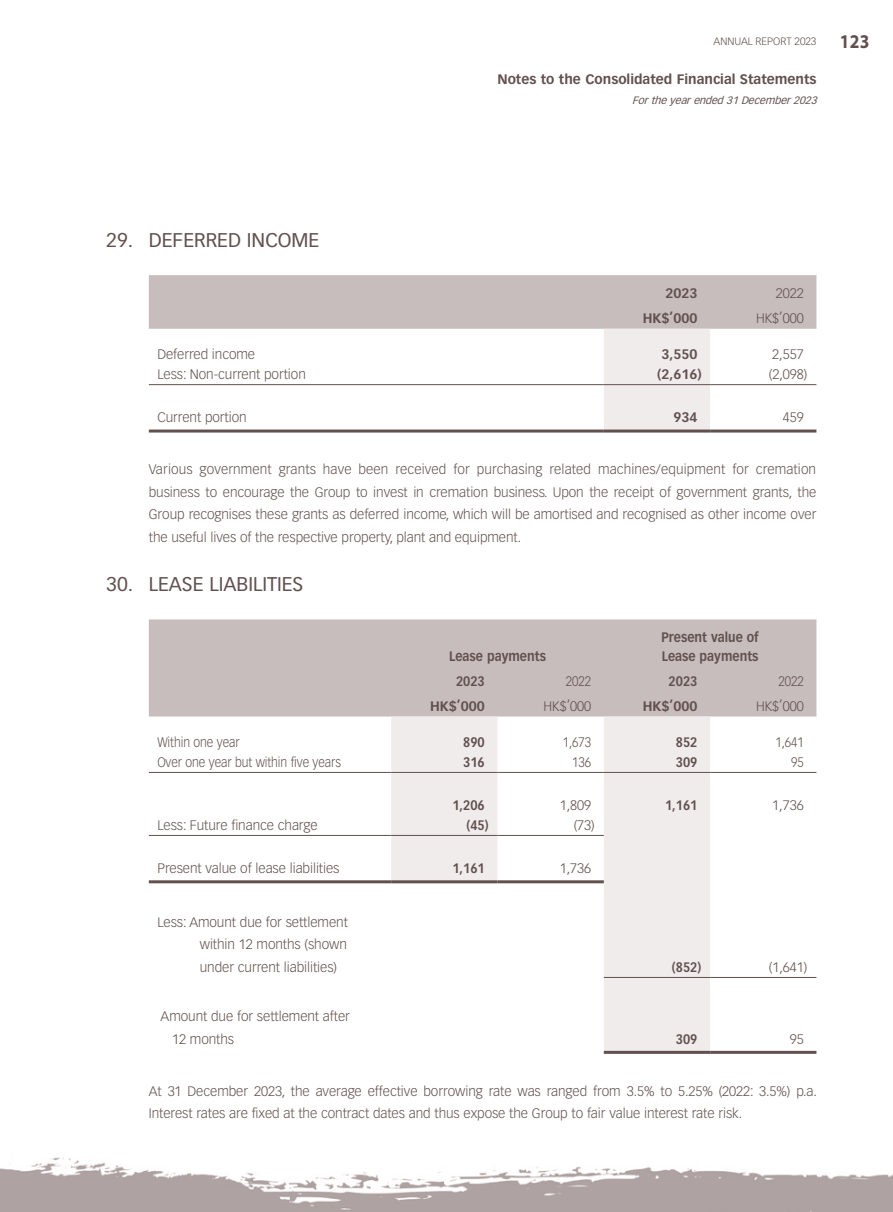
<style>
.page{position:relative;width:893px;height:1212px;background:#fff}
.page>*{position:absolute;margin:0;border:0;box-sizing:border-box;transform-origin:0 0}
.Heading_1{font:19.5px "Vectora LT Std";color:#61504e}
.Body_Text{font:300 13.5px/22.5px "Vectora LT Std";letter-spacing:-.005em;color:#61504e;text-align:justify}
.Body_Text-2{font:700 13.5px "Vectora LT Std";color:#61504e;scale:.9 1}
.Body_Text-3{font:700 13.5px "Vectora LT Std";color:#61504e}
.Body_Text-4{font:300 13.5px "Vectora LT Std";letter-spacing:-.005em;color:#61504e;scale:.9 1}
.t1{font:italic 10.5px "Vectora LT Std";color:#61504e}
.t2{font:300 10.5px "Vectora LT Std";color:#61504e}
.s1{font-family:"Myriad Pro";font-weight:700;font-size:19.5px}
</style>
<div class="page">
<img style="left:0;top:1157px;width:893px;height:55px">
<svg style="left:149px;top:275px;width:667px;height:154px"></svg>
<hr style="left:149px;top:384px;width:455px;height:1px;background:#61504e">
<hr style="left:604px;top:384px;width:106px;height:1px;background:#61504e">
<hr style="left:710px;top:384px;width:106px;height:1px;background:#61504e">
<hr style="left:149px;top:429px;width:455px;height:3px;background:#61504e">
<hr style="left:604px;top:429px;width:106px;height:3px;background:#61504e">
<hr style="left:710px;top:429px;width:106px;height:3px;background:#61504e">
<div style="left:149px;top:619px;width:667px;height:97px;background:#c7bdbd"></div>
<svg style="left:391px;top:716px;width:319px;height:338px;fill:#f7f4f4"></svg>
<hr style="left:149px;top:772px;width:242px;height:1px;background:#61504e">
<hr style="left:391px;top:772px;width:106px;height:1px;background:#61504e">
<hr style="left:497px;top:772px;width:107px;height:1px;background:#61504e">
<hr style="left:604px;top:772px;width:106px;height:1px;background:#61504e">
<hr style="left:710px;top:772px;width:106px;height:1px;background:#61504e">
<hr style="left:149px;top:835px;width:242px;height:1px;background:#61504e">
<hr style="left:391px;top:835px;width:106px;height:1px;background:#61504e">
<hr style="left:497px;top:835px;width:107px;height:1px;background:#61504e">
<hr style="left:149px;top:880px;width:242px;height:3px;background:#61504e">
<hr style="left:391px;top:880px;width:106px;height:3px;background:#61504e">
<hr style="left:497px;top:880px;width:107px;height:3px;background:#61504e">
<hr style="left:604px;top:977px;width:106px;height:1px;background:#61504e">
<hr style="left:710px;top:977px;width:106px;height:1px;background:#61504e">
<hr style="left:604px;top:1051px;width:106px;height:3px;background:#61504e">
<hr style="left:710px;top:1051px;width:106px;height:3px;background:#61504e">
<p class="Heading_1" style="left:106px;top:228px;width:215px">29. DEFERRED INCOME</p>
<p class="t2" style="left:714px;top:35px;width:157px">ANNUAL REPORT 2023 <span class="s1">123</span></p>
<p class="Body_Text-3" style="left:497px;top:71px;width:321px">Notes to the Consolidated Financial Statements</p>
<p class="t1" style="left:632px;top:94px;width:189px">Fortheyearended31December2023</p>
<p class="Body_Text-3" style="left:665px;top:285px;width:33px">2023</p>
<p class="Body_Text" style="left:776px;top:282px;width:29px">2022</p>
<p class="Body_Text-3" style="left:643px;top:310px;width:56px">HK$’000</p>
<p class="Body_Text" style="left:756px;top:307px;width:49px">HK$’000</p>
<p class="Body_Text" style="left:157px;top:343px;width:99px">Deferred income</p>
<p class="Body_Text-3" style="left:661px;top:346px;width:37px">3,550</p>
<p class="Body_Text" style="left:772px;top:343px;width:33px">2,557</p>
<p class="Body_Text" style="left:157px;top:363px;width:150px">Less: Non-current portion</p>
<p class="Body_Text-3" style="left:657px;top:366px;width:46px">(2,616)</p>
<p class="Body_Text" style="left:769px;top:363px;width:40px">(2,098)</p>
<p class="Body_Text" style="left:157px;top:406px;width:91px">Current portion</p>
<p class="Body_Text-3" style="left:673px;top:409px;width:25px">934</p>
<p class="Body_Text" style="left:783px;top:406px;width:22px">459</p>
<p class="Body_Text" style="left:149px;top:458px;width:669px">Various government grants have been received for purchasing related machines/equipment for cremation business to encourage the Group to invest in cremation business. Upon the receipt of government grants, the Group recognises these grants as deferred income, which will be amortised and recognised as other income over the useful lives of the respective property, plant and equipment.</p>
<p class="Heading_1" style="left:106px;top:573px;width:199px">30. LEASE LIABILITIES</p>
<p class="Body_Text-2" style="left:449px;top:648px;width:109px">Lease payments</p>
<p class="Body_Text-2" style="left:662px;top:629px;width:110px">Present value of</p>
<p class="Body_Text-2" style="left:662px;top:648px;width:109px">Lease payments</p>
<p class="Body_Text-2" style="left:456px;top:673px;width:33px">2023</p>
<p class="Body_Text-4" style="left:566px;top:673px;width:29px">2022</p>
<p class="Body_Text-2" style="left:669px;top:673px;width:33px">2023</p>
<p class="Body_Text-4" style="left:778px;top:673px;width:29px">2022</p>
<p class="Body_Text-3" style="left:430px;top:698px;width:56px">HK$’000</p>
<p class="Body_Text" style="left:544px;top:695px;width:49px">HK$’000</p>
<p class="Body_Text-3" style="left:643px;top:698px;width:56px">HK$’000</p>
<p class="Body_Text" style="left:756px;top:695px;width:49px">HK$’000</p>
<p class="Body_Text-4" style="left:157px;top:734px;width:93px">Within one year</p>
<p class="Body_Text-2" style="left:463px;top:734px;width:25px">890</p>
<p class="Body_Text-4" style="left:563px;top:734px;width:33px">1,673</p>
<p class="Body_Text-2" style="left:676px;top:734px;width:25px">852</p>
<p class="Body_Text-4" style="left:775px;top:734px;width:33px">1,641</p>
<p class="Body_Text-4" style="left:157px;top:754px;width:206px">Over one year but within five years</p>
<p class="Body_Text-2" style="left:463px;top:754px;width:25px">316</p>
<p class="Body_Text-4" style="left:572px;top:754px;width:22px">136</p>
<p class="Body_Text-2" style="left:676px;top:754px;width:25px">309</p>
<p class="Body_Text-4" style="left:791px;top:754px;width:15px">95</p>
<p class="Body_Text-2" style="left:452px;top:797px;width:37px">1,206</p>
<p class="Body_Text" style="left:560px;top:794px;width:33px">1,809</p>
<p class="Body_Text-2" style="left:665px;top:797px;width:37px">1,161</p>
<p class="Body_Text" style="left:772px;top:794px;width:33px">1,736</p>
<p class="Body_Text" style="left:157px;top:814px;width:162px">Less: Future finance charge</p>
<p class="Body_Text-2" style="left:467px;top:817px;width:26px">(45)</p>
<p class="Body_Text" style="left:574px;top:814px;width:22px">(73)</p>
<p class="Body_Text" style="left:157px;top:857px;width:184px">Present value of lease liabilities</p>
<p class="Body_Text-2" style="left:452px;top:860px;width:37px">1,161</p>
<p class="Body_Text" style="left:560px;top:857px;width:33px">1,736</p>
<p class="Body_Text" style="left:200px;top:911px;width:150px;text-indent:-43px">Less: Amount due for settlement within 12 months (shown under current liabilities)</p>
<p class="Body_Text" style="left:172px;top:1005px;width:179px;text-indent:-12px">Amount due for settlement after<br>12 months</p>
<p class="Body_Text-2" style="left:672px;top:959px;width:34px">(852)</p>
<p class="Body_Text" style="left:769px;top:956px;width:40px">(1,641)</p>
<p class="Body_Text-2" style="left:676px;top:1031px;width:25px">309</p>
<p class="Body_Text" style="left:790px;top:1028px;width:15px">95</p>
<p class="Body_Text" style="left:149px;top:1080px;width:670px">At 31 December 2023, the average effective borrowing rate was ranged from 3.5% to 5.25% (2022: 3.5%) p.a.<br>Interest rates are fixed at the contract dates and thus expose the Group to fair value interest rate risk.</p>
</div>
